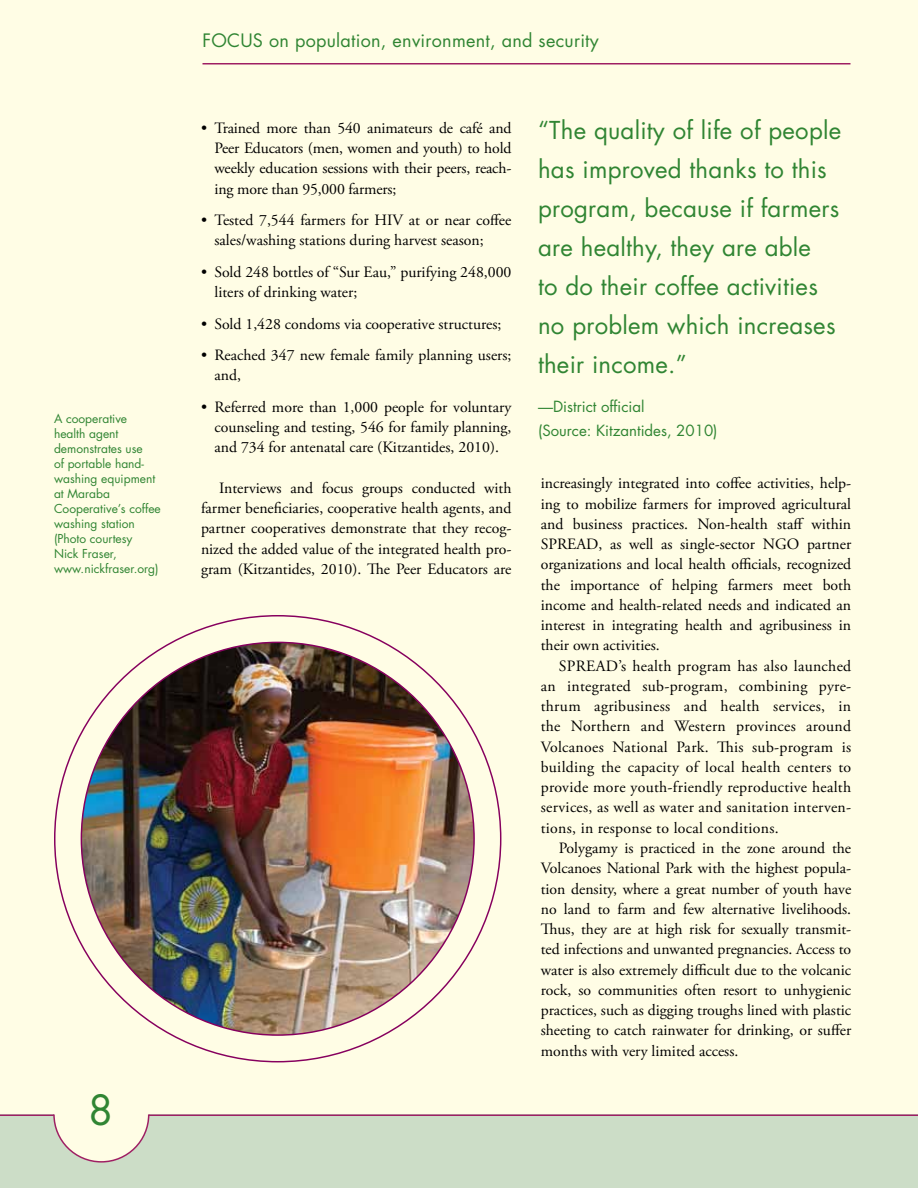
<style>
.page{position:relative;width:918px;height:1188px;background:#fffde5}
.page>*{position:absolute;margin:0;border:0;box-sizing:border-box;transform-origin:0 0}
.t1{font:40.5px "Futura";color:#308533}
.t2{font:24px/39px "Futura";letter-spacing:.01em;color:#308533}
.t3{font:18px "Futura";letter-spacing:.015em;color:#308533}
.t4{font:15.75px/20.2px "Adobe Garamond Pro";color:#000;text-align:justify}
.t5{font:15px/24px "Futura";color:#308533}
.t6{font:12px/15px "Futura";color:#308533}
</style>
<div class="page">
<hr style="left:202px;top:63px;width:648px;height:1px;background:#9e1f63">
<div style="left:0;top:1114px;width:918px;height:74px;background:#ccddc7"></div>
<hr style="left:0;top:1114px;width:918px;height:2px;background:#9e1f63">
<svg style="left:52px;top:1114px;width:98px;height:49px"></svg>
<img style="left:81px;top:642px;width:393px;height:393px;border-radius:196px">
<p class="t6" style="left:54px;top:411px;width:108px">A cooperative health agent demonstrates use<br>of portable hand&shy;washing equipment at Maraba<br>Cooperative’s coffee washing station (Photo courtesy<br>Nick Fraser, www.nickfraser.org)</p>
<h1 class="t1" style="left:88px;top:1082px;width:26px">8</h1>
<p class="t3" style="left:202px;top:28px;width:398px">FOCUS on population, environment, and security</p>
<p class="t4" style="left:214px;top:118px;width:298px;text-indent:-13px">• Trained more than 540 animateurs de café and Peer Educators (men, women and youth) to hold weekly education sessions with their peers, reach&shy;ing more than 95,000 farmers;</p>
<p class="t4" style="left:214px;top:211px;width:298px;text-indent:-13px">• Tested 7,544 farmers for HIV at or near coffee sales/washing stations during harvest season;</p>
<p class="t4" style="left:214px;top:262px;width:298px;text-indent:-13px">• Sold 248 bottles of “Sur Eau,” purifying 248,000 liters of drinking water;</p>
<p class="t4" style="left:201px;top:314px;width:302px">• Sold 1,428 condoms via cooperative structures;</p>
<p class="t4" style="left:214px;top:346px;width:299px;text-indent:-13px">• Reached 347 new female family planning users; and,</p>
<p class="t4" style="left:214px;top:397px;width:299px;text-indent:-13px">• Referred more than 1,000 people for voluntary counseling and testing, 546 for family planning, and 734 for antenatal care (Kitzantides, 2010).</p>
<p class="t4" style="left:201px;top:478px;width:312px;text-indent:18px">Interviews and focus groups conducted with farmer beneficiaries, cooperative health agents, and partner cooperatives demonstrate that they recog&shy;nized the added value of the integrated health pro&shy;gram (Kitzantides, 2010). The Peer Educators are</p>
<h2 class="t2" style="left:538px;top:110px;width:305px">“The quality of life of people has improved thanks to this program, because if farmers are healthy, they are able<br>to do their coffee activities no problem which increases their income.”</h2>
<p class="t5" style="left:538px;top:394px;width:181px">—District official<br>(Source: Kitzantides, 2010)</p>
<p class="t4" style="left:541px;top:474px;width:312px">increasingly integrated into coffee activities, help&shy;ing to mobilize farmers for improved agricultural and business practices. Non-health staff within SPREAD, as well as single-sector NGO partner organizations and local health officials, recognized the importance of helping farmers meet both income and health-related needs and indicated an interest in integrating health and agribusiness in their own activities.</p>
<p class="t4" style="left:541px;top:656px;width:312px;text-indent:18px">SPREAD’s health program has also launched an integrated sub-program, combining pyre&shy;thrum agribusiness and health services, in the Northern and Western provinces around Volcanoes National Park. This sub-program is building the capacity of local health centers to provide more youth-friendly reproductive health services, as well as water and sanitation interven&shy;tions, in response to local conditions.</p>
<p class="t4" style="left:541px;top:838px;width:312px;text-indent:18px">Polygamy is practiced in the zone around the Volcanoes National Park with the highest popula&shy;tion density, where a great number of youth have no land to farm and few alternative livelihoods.<br>Thus, they are at high risk for sexually transmit&shy;ted infections and unwanted pregnancies. Access to water is also extremely difficult due to the volcanic rock, so communities often resort to unhygienic practices, such as digging troughs lined with plastic sheeting to catch rainwater for drinking, or suffer months with very limited access.</p>
</div>
